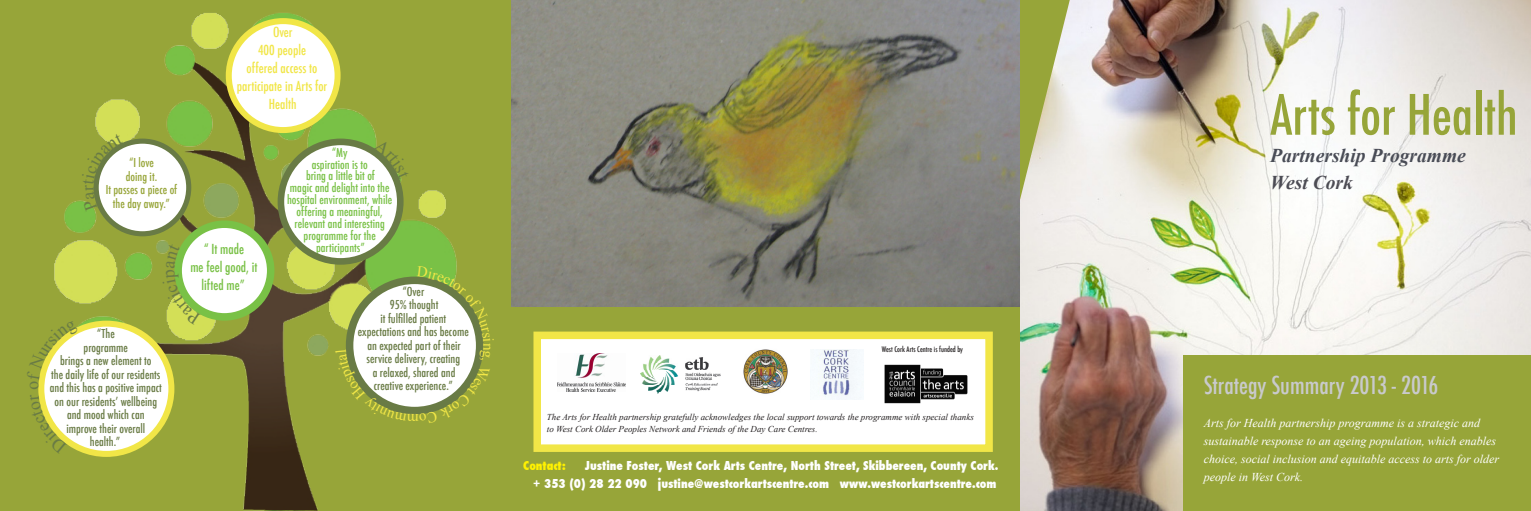
<style>
.page{position:relative;width:1531px;height:511px;background:#fff}
.page>*{position:absolute;margin:0;border:0;box-sizing:border-box;transform-origin:0 0}
.t1{font:500 condensed 54px "Futura";color:#97a539}
.t2{font:500 condensed 24px "Futura";color:#c9cacc}
.t3{font:italic 700 19.5px "Times New Roman";color:#494c56}
.t4{font:italic 700 19.5px "Times New Roman";color:#4c4c54}
.t5{font:500 condensed 13.5px/18px "Futura";color:#f1e647;text-align:center}
.t6{font:500 condensed 13.5px/18px "Futura";color:#79c146;text-align:center}
.t7{font:500 condensed 12px/13.5px "Futura";color:#697b45;text-align:center}
.t8{font:italic 12px/18px "Times New Roman";color:#fff}
.t9{font:500 condensed 12px/11.9px "Futura";color:#79c146;text-align:center}
.t10{font:800 condensed 12px "Futura";color:#fff}
.t11{font:500 condensed 12px/13.5px "Futura";color:#97a539}
.t12{font:800 condensed 12px "Futura";color:#fff101}
.t13{font:italic 9px/12px "Times New Roman";color:#231f20}
.t14{font:500 condensed 7.5px "Futura";color:#231f20}
</style>
<div class="page">
<img style="left:1019px;top:0;width:512px;height:510px">
<div style="left:1184px;top:355px;width:347px;height:155px;background:#97a539"></div>
<svg style="left:1019px;top:0;width:51px;height:245px"></svg>
<div style="left:511px;top:302px;width:508px;height:208px;background:#97a539"></div>
<div style="left:533px;top:331px;width:460px;height:120px;background:#fff;border:8px solid #f1e647"></div>
<img style="left:558px;top:353px;width:67px;height:38px">
<img style="left:743px;top:349px;width:45px;height:45px">
<img style="left:816px;top:349px;width:47px;height:50px">
<img style="left:884px;top:364px;width:84px;height:40px">
<img style="left:511px;top:0;width:508px;height:306px">
<img style="left:0;top:0;width:511px;height:510px">
<div style="left:96px;top:141px;width:93px;height:92px;background:#fff;border-radius:50%"></div>
<div style="left:94px;top:138px;width:97px;height:98px;border:5px solid #697b45;border-radius:50%"></div>
<div style="left:229px;top:21px;width:109px;height:109px;background:#fff;border-radius:50%"></div>
<div style="left:226px;top:18px;width:115px;height:115px;border:6px solid #f1e647;border-radius:50%"></div>
<div style="left:281px;top:142px;width:119px;height:119px;background:#fff;border-radius:50%"></div>
<div style="left:278px;top:138px;width:125px;height:126px;border:7px solid #697b45;border-radius:50%"></div>
<div style="left:41px;top:323px;width:130px;height:130px;background:#fff;border-radius:50%"></div>
<div style="left:38px;top:320px;width:136px;height:136px;border:6px solid #f1e647;border-radius:50%"></div>
<div style="left:178px;top:224px;width:93px;height:92px;background:#fff;border-radius:50%"></div>
<div style="left:174px;top:220px;width:100px;height:100px;border:8px solid #79c146;border-radius:50%"></div>
<img style="left:641px;top:355px;width:80px;height:38px">
<svg style="left:82px;top:133px;width:41px;height:78px"></svg>
<svg style="left:374px;top:138px;width:35px;height:41px"></svg>
<svg style="left:27px;top:320px;width:52px;height:133px"></svg>
<svg style="left:163px;top:243px;width:38px;height:81px"></svg>
<svg style="left:335px;top:266px;width:159px;height:157px"></svg>
<p class="t11" style="left:126px;top:156px;width:33px">“I love doing it.</p>
<p class="t11" style="left:106px;top:183px;width:73px">It passes a piece of</p>
<p class="t11" style="left:113px;top:196px;width:59px">the day away.”</p>
<p class="t7" style="left:50px;top:327px;width:114px">“The<br>programme<br>brings a new element to<br>the daily life of our residents and this has a positive impact on our residents’ wellbeing and mood which can<br>improve their overall</p>
<p class="t7" style="left:90px;top:435px;width:32px">health.”</p>
<p class="t5" style="left:237px;top:23px;width:92px">Over<br>400 people<br>offered access to participate in Arts for<br>Health</p>
<p class="t9" style="left:287px;top:146px;width:107px">“My<br>aspiration is to<br>bring a little bit of<br>magic and delight into the hospital environment, while offering a meaningful, relevant and interesting programme for the participants”</p>
<p class="t6" style="left:190px;top:239px;width:69px">“ It made<br>me feel good, it lifted me”</p>
<p class="t7" style="left:358px;top:284px;width:112px">“Over<br>95% thought<br>it fulfilled patient expectations and has become an expected part of their service delivery, creating<br>a relaxed, shared and creative experience.”</p>
<p class="t14" style="left:882px;top:344px;width:83px">West Cork Arts Centre is funded by</p>
<p class="t13" style="left:547px;top:410px;width:428px">The Arts for Health partnership gratefully acknowledges the local support towards the programme with special thanks to West Cork Older Peoples Network and Friends of the Day Care Centres.</p>
<p class="t12" style="left:523px;top:457px;width:44px">Contact:</p>
<p class="t10" style="left:585px;top:457px;width:415px">Justine Foster, West Cork Arts Centre, North Street, Skibbereen, County Cork.</p>
<p class="t10" style="left:533px;top:475px;width:465px">+ 353 (0) 28 22 090 justine@westcorkartscentre.com www.westcorkartscentre.com</p>
<p class="t1" style="left:1270px;top:80px;width:249px">Arts for Health</p>
<p class="t3" style="left:1270px;top:141px;width:197px">Partnership Programme</p>
<p class="t4" style="left:1270px;top:168px;width:84px">West Cork</p>
<p class="t2" style="left:1204px;top:369px;width:236px">Strategy Summary 2013 - 2016</p>
<p class="t8" style="left:1204px;top:413px;width:297px">Arts for Health partnership programme is a strategic and sustainable response to an ageing population, which enables choice, social inclusion and equitable access to arts for older people in West Cork.</p>
</div>
